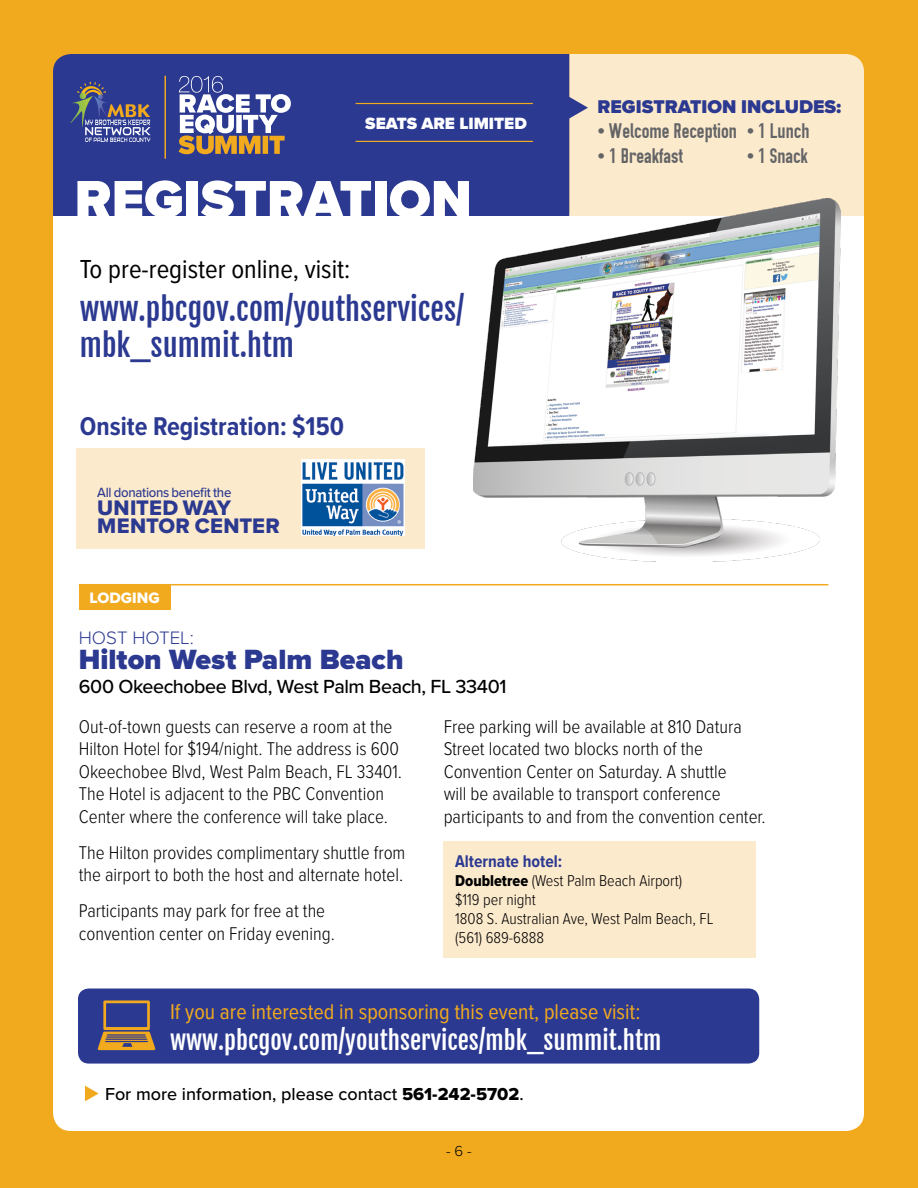
<style>
.page{position:relative;width:918px;height:1188px;background:#f1a91e}
.page>*{position:absolute;margin:0;border:0;box-sizing:border-box;transform-origin:0 0}
.t1{font:900 54.75px "Proxima Nova";color:#fff}
.t2{font:30px/36px "Fjalla One";color:#2b3990}
.t3{font:900 28.8px "Proxima Nova";color:#2b3990}
.t4{font:27px "Proxima Nova Cond";color:#000}
.t5{font:700 26.7px "Proxima Nova Cond";color:#2b3990}
.t6{font:24.6px "Fjalla One";color:#fff}
.t7{font:22.2px "Proxima Nova Cond";color:#f1a91e}
.t8{font:21.75px/17.9px "Proxima Nova Extrabld";letter-spacing:.01em;color:#2b3990}
.t9{font:21.15px "OSP DIN";color:#636466}
.t10{font:500 19.65px "Proxima Nova";letter-spacing:-.02em;color:#000}
.t11{font:300 19.2px/22.5px "Proxima Nova Cond";color:#000}
.t12{font:900 19.05px "Proxima Nova";color:#2b3990}
.t13{font:300 18.6px "Proxima Nova";color:#2b3990}
.t14{font:500 18px "Proxima Nova";color:#000}
.t15{font:700 17.55px "Proxima Nova Cond";color:#2b3990}
.t16{font:900 16.95px "Proxima Nova";color:#fff}
.t17{font:300 16.35px/18.9px "Proxima Nova Cond";color:#000}
.t18{font:15.6px "Proxima Nova Extrabld";color:#fff}
.t19{font:300 15px "Proxima Nova";color:#000}
.t20{font:500 13.95px "Proxima Nova";letter-spacing:-.02em;color:#2b3990;scale:.95 1}
.s1{font-family:"Proxima Nova";font-weight:900}
.s2{font-family:"Proxima Nova Cond Extrabld";font-weight:400}
.s3{font-family:"Proxima Nova Extrabld";font-weight:400}
</style>
<div class="page">
<div style="left:53px;top:216px;width:811px;height:915px;background:#fff"></div>
<div style="left:569px;top:54px;width:295px;height:162px;background:#fceacd"></div>
<div style="left:53px;top:54px;width:516px;height:162px;background:#2b3990"></div>
<svg style="left:565px;top:94px;width:23px;height:27px"></svg>
<svg style="left:63px;top:82px;width:88px;height:60px;background:#525a8f"></svg>
<svg style="left:178px;top:76px;width:113px;height:78px;background:#82809d"></svg>
<hr style="left:356px;top:103px;width:177px;height:1px;background:#f1a91e">
<hr style="left:356px;top:141px;width:177px;height:1px;background:#f1a91e">
<hr style="left:164px;top:76px;width:2px;height:83px;background:#f1a91e">
<div style="left:77px;top:448px;width:348px;height:101px;background:#fceacd"></div>
<img style="left:302px;top:459px;width:102px;height:76px">
<div style="left:79px;top:585px;width:91px;height:24px;background:#f1a91e"></div>
<hr style="left:79px;top:584px;width:749px;height:1px;background:#f1a91e">
<img style="left:474px;top:198px;width:366px;height:363px">
<div style="left:444px;top:841px;width:312px;height:117px;background:#fceacd"></div>
<div style="left:78px;top:988px;width:681px;height:76px;background:#2b3990;border-radius:11px"></div>
<svg style="left:98px;top:1000px;width:57px;height:50px"></svg>
<svg style="left:85px;top:1086px;width:14px;height:15px"></svg>
<p class="t16" style="left:365px;top:113px;width:163px">SEATS ARE LIMITED</p>
<h1 class="t1" style="left:75px;top:166px;width:399px">REGISTRATION</h1>
<h3 class="t4" style="left:80px;top:252px;width:272px">To pre-register online, visit:</h3>
<h2 class="t2" style="left:80px;top:291px;width:386px">www.pbcgov.com/youthservices/ mbk_summit.htm</h2>
<h3 class="t5" style="left:80px;top:410px;width:266px">Onsite Registration: $150</h3>
<p class="t20" style="left:97px;top:484px;width:143px">All donations benefit the</p>
<p class="t8" style="left:97px;top:500px;width:184px">UNITED WAY<br>MENTOR CENTER</p>
<p class="t18" style="left:90px;top:589px;width:72px">LODGING</p>
<p class="t13" style="left:79px;top:626px;width:116px">HOST HOTEL:</p>
<h3 class="t3" style="left:79px;top:642px;width:326px">Hilton West Palm Beach</h3>
<p class="t10" style="left:79px;top:675px;width:429px">600 Okeechobee Blvd, West Palm Beach, FL 33401</p>
<p class="t12" style="left:598px;top:96px;width:245px">REGISTRATION INCLUDES:</p>
<p class="t9" style="left:598px;top:120px;width:141px"><span class="s1">•</span> Welcome Reception</p>
<p class="t9" style="left:598px;top:145px;width:87px"><span class="s1">•</span> 1 Breakfast</p>
<p class="t9" style="left:747px;top:120px;width:64px"><span class="s1">•</span> 1 Lunch</p>
<p class="t9" style="left:747px;top:145px;width:62px"><span class="s1">•</span> 1 Snack</p>
<p class="t11" style="left:79px;top:716px;width:325px">Out-of-town guests can reserve a room at the Hilton Hotel for $194/night. The address is 600<br>Okeechobee Blvd, West Palm Beach, FL 33401.<br>The Hotel is adjacent to the PBC Convention Center where the conference will take place.</p>
<p class="t11" style="left:79px;top:842px;width:328px">The Hilton provides complimentary shuttle from the airport to both the host and alternate hotel.</p>
<p class="t11" style="left:79px;top:900px;width:258px">Participants may park for free at the convention center on Friday evening.</p>
<p class="t11" style="left:444px;top:716px;width:324px">Free parking will be available at 810 Datura Street located two blocks north of the Convention Center on Saturday. A shuttle<br>will be available to transport conference participants to and from the convention center.</p>
<p class="t15" style="left:455px;top:851px;width:108px">Alternate hotel:</p>
<p class="t17" style="left:455px;top:871px;width:260px"><span class="s2">Doubletree</span> (West Palm Beach Airport)<br>$119 per night<br>1808 S. Australian Ave, West Palm Beach, FL (561) 689-6888</p>
<p class="t7" style="left:170px;top:999px;width:472px">If you are interested in sponsoring this event, please visit:</p>
<p class="t6" style="left:170px;top:1025px;width:493px">www.pbcgov.com/youthservices/mbk_summit.htm</p>
<p class="t14" style="left:105px;top:1083px;width:420px">For more information, please contact <span class="s3">561-242-5702</span>.</p>
<p class="t19" style="left:446px;top:1142px;width:27px">- 6 -</p>
</div>
